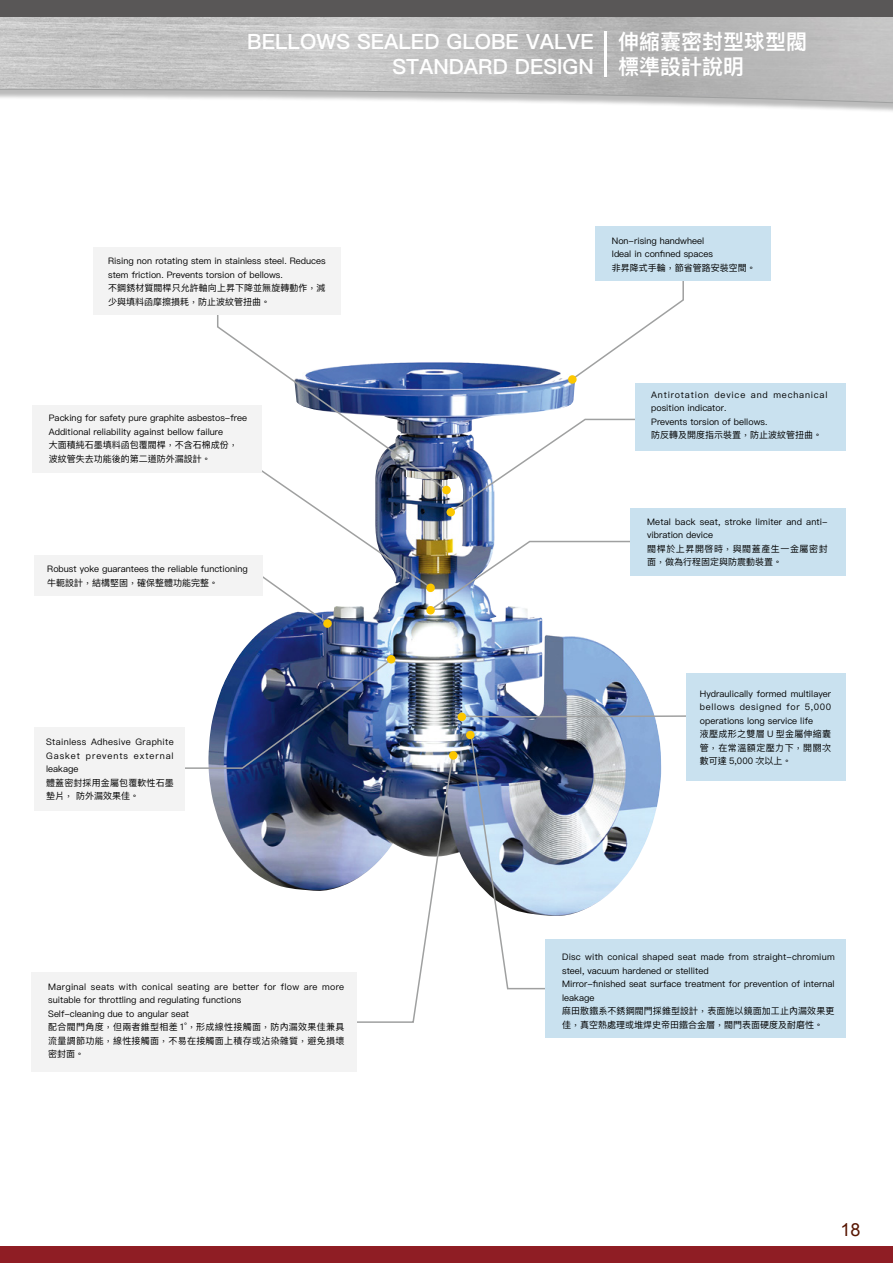
<style>
.page{position:relative;width:893px;height:1263px;background:#fff}
.page>*{position:absolute;margin:0;border:0;box-sizing:border-box;transform-origin:0 0}
.t1{font:600 21px/25.2px "Ping Fang TC";color:#fff}
.t2{font:18px "Arial";color:#571500}
.t3{font:9px/13.5px "Ping Fang TC";color:#000}
.t4{font:9px/13.5px "Ping Fang TC";letter-spacing:.03em;color:#000}
.t5{font:9px/13.5px "Ping Fang TC";letter-spacing:.04em;color:#000}
</style>
<div class="page">
<div style="left:0;top:0;width:893px;height:114px;background:#000;opacity:.27"></div>
<svg style="left:0;top:16px;width:893px;height:88px"></svg>
<div style="left:0;top:0;width:893px;height:16px;background:#595757"></div>
<hr style="left:605px;top:31px;width:2px;height:46px;background:#fff">
<div style="left:0;top:1247px;width:893px;height:16px;background:#8f1d24"></div>
<img style="left:237px;top:625px;width:424px;height:291px">
<svg style="left:466px;top:715px;width:220px;height:3px"></svg>
<svg style="left:469px;top:733px;width:84px;height:257px"></svg>
<svg style="left:181px;top:281px;width:504px;height:344px"></svg>
<img style="left:181px;top:658px;width:273px;height:365px">
<div style="left:595px;top:226px;width:176px;height:55px;background:#c9e1ef"></div>
<div style="left:635px;top:384px;width:210px;height:67px;background:#c9e1ef"></div>
<div style="left:630px;top:508px;width:215px;height:67px;background:#c9e1ef"></div>
<div style="left:545px;top:939px;width:300px;height:99px;background:#c9e1ef"></div>
<div style="left:686px;top:674px;width:159px;height:107px;background:#c9e1ef"></div>
<div style="left:35px;top:555px;width:228px;height:40px;background:#f3f3f3"></div>
<div style="left:32px;top:972px;width:325px;height:100px;background:#f3f3f3"></div>
<div style="left:35px;top:727px;width:150px;height:83px;background:#f3f3f3"></div>
<div style="left:93px;top:248px;width:248px;height:67px;background:#f3f3f3"></div>
<div style="left:32px;top:405px;width:230px;height:67px;background:#f3f3f3"></div>
<div style="left:568px;top:375px;width:9px;height:9px;background:#fcc700;border-radius:50%"></div>
<div style="left:442px;top:486px;width:9px;height:8px;background:#fcc700;border-radius:50%"></div>
<div style="left:446px;top:508px;width:9px;height:8px;background:#fcc700;border-radius:50%"></div>
<div style="left:426px;top:584px;width:9px;height:8px;background:#fcc700;border-radius:50%"></div>
<div style="left:426px;top:606px;width:9px;height:8px;background:#fcc700;border-radius:50%"></div>
<div style="left:458px;top:713px;width:8px;height:8px;background:#fcc700;border-radius:50%"></div>
<div style="left:387px;top:655px;width:8px;height:8px;background:#fcc700;border-radius:50%"></div>
<div style="left:449px;top:751px;width:9px;height:9px;background:#fcc700;border-radius:50%"></div>
<div style="left:323px;top:619px;width:9px;height:9px;background:#fcc700;border-radius:50%"></div>
<div style="left:466px;top:731px;width:9px;height:8px;background:#fcc700;border-radius:50%"></div>
<h1 class="t1" style="left:247px;top:29px;width:348px;text-align:right">BELLOWS SEALED GLOBE VALVE<br>STANDARD DESIGN</h1>
<h1 class="t1" style="left:618px;top:29px;width:190px">伸縮囊密封型球型閥標準設計說明</h1>
<p class="t3" style="left:108px;top:254px;width:219px">Rising non rotating stem in stainless steel. Reduces stem friction. Prevents torsion of bellows.<br>不鋼銹材質閥桿只允許軸向上昇下降並無旋轉動作，減少與填料函摩擦損耗，防止波紋管扭曲。</p>
<p class="t3" style="left:49px;top:411px;width:200px">Packing for safety pure graphite asbestos-free Additional reliability against bellow failure<br>大面積純石墨填料函包覆閥桿，不含石棉成份，波紋管失去功能後的第二道防外漏設計。</p>
<p class="t3" style="left:47px;top:562px;width:202px">Robust yoke guarantees the reliable functioning牛軛設計，結構堅固，確保整體功能完整。</p>
<p class="t5" style="left:46px;top:735px;width:129px">Stainless Adhesive Graphite<br>Gasket prevents external leakage<br>體蓋密封採用金屬包覆軟性石墨墊片， 防外漏效果佳。</p>
<p class="t3" style="left:612px;top:233px;width:145px">Non-rising handwheel<br>Ideal in confined spaces<br>非昇降式手輪，節省管路安裝空間。</p>
<p class="t3" style="left:651px;top:387px;width:178px">Antirotation device and mechanical position indicator.<br>Prevents torsion of bellows.<br>防反轉及開度指示裝置，防止波紋管扭曲。</p>
<p class="t3" style="left:647px;top:514px;width:182px">Metal back seat, stroke limiter and anti&shy;vibration device<br>閥桿於上昇開啓時，與閥蓋產生一金屬密封面，做為行程固定與防震動裝置。</p>
<p class="t3" style="left:700px;top:687px;width:133px">Hydraulically formed multilayer bellows designed for 5,000 operations long service life<br>液壓成形之雙層 U 型金屬伸縮囊管，在常溫額定壓力下，開閼次數可達 5,000 次以上。</p>
<p class="t4" style="left:48px;top:979px;width:298px">Marginal seats with conical seating are better for flow are more suitable for throttling and regulating functions<br>Self-cleaning due to angular seat<br>配合閥門角度，但兩者錐型相差 1°，形成線性接觸面，防內漏效果佳兼具流量調節功能，線性接觸面，不易在接觸面上積存或沾染雜質，避免損壞密封面。</p>
<p class="t3" style="left:562px;top:950px;width:274px">Disc with conical shaped seat made from straight-chromium steel, vacuum hardened or stellited<br>Mirror-finished seat surface treatment for prevention of internal leakage<br>麻田散鐵系不銹鋼閥門採錐型設計，表面施以鏡面加工止內漏效果更佳，真空熱處理或堆焊史帝田鐵合金層，閥門表面硬度及耐磨性。</p>
<h2 class="t2" style="left:840px;top:1218px;width:22px">18</h2>
</div>
